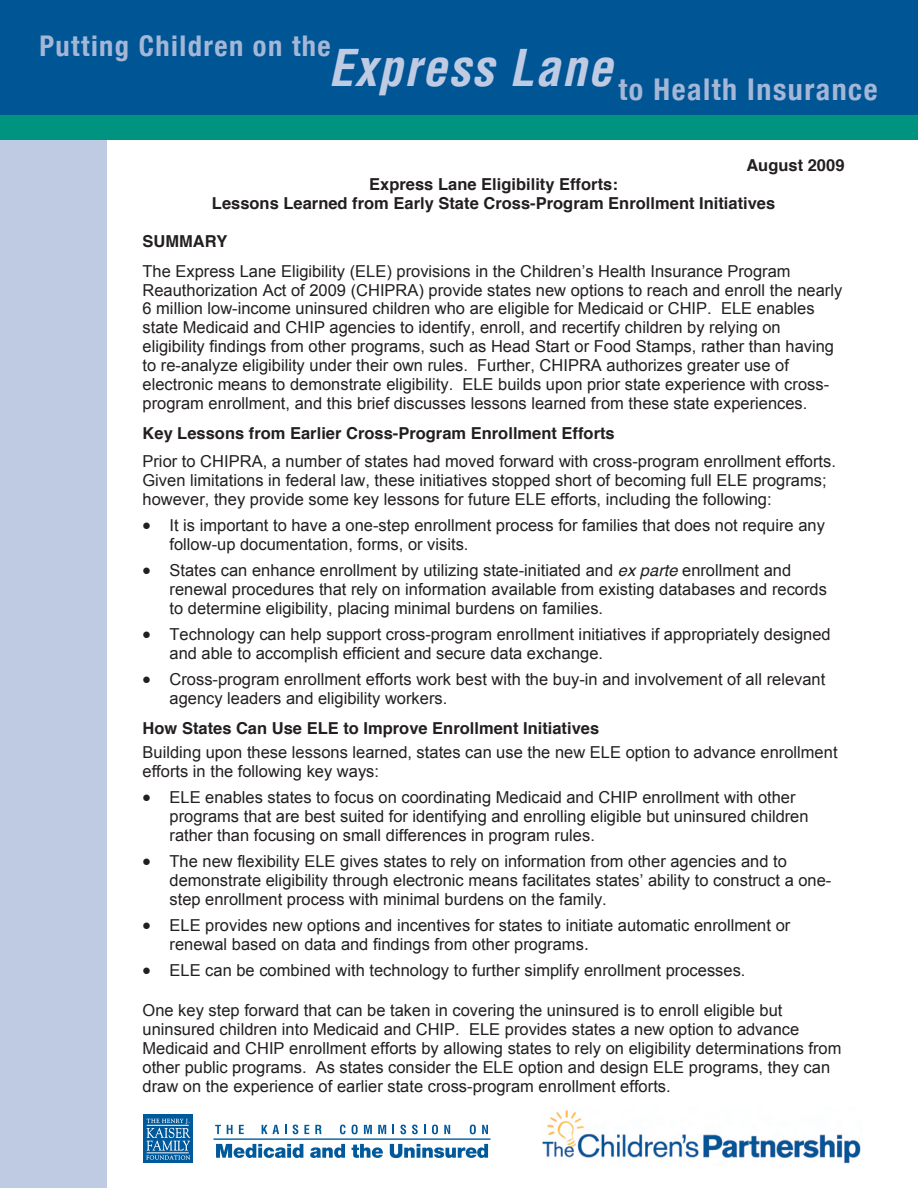
<style>
.page{position:relative;width:918px;height:1188px;background:#fff}
.page>*{position:absolute;margin:0;border:0;box-sizing:border-box;transform-origin:0 0}
.t1{font:700 condensed 30px "Helvetica Neue";letter-spacing:.05em;color:#a4b7d7}
.t2{font:700 condensed 28.5px "Helvetica Neue";letter-spacing:.05em;color:#a4b7d7}
.t3{font:16.5px/19px "Arial";color:#231f20}
.t4{font:700 16.5px/19px "Helvetica";color:#231f20;text-align:center}
.s1{font-family:"Helvetica";font-style:italic}
</style>
<div class="page">
<div style="left:1px;top:135px;width:106px;height:1053px;background:#bfcbe3"></div>
<div style="left:0;top:0;width:918px;height:117px;background:#005595"></div>
<div style="left:0;top:115px;width:918px;height:25px;background:#00937f"></div>
<svg style="left:215px;top:1125px;width:6px;height:9px"></svg>
<svg style="left:227px;top:1125px;width:6px;height:9px"></svg>
<svg style="left:239px;top:1125px;width:5px;height:9px"></svg>
<svg style="left:262px;top:1125px;width:17px;height:9px"></svg>
<svg style="left:285px;top:1125px;width:2px;height:9px"></svg>
<svg style="left:293px;top:1125px;width:5px;height:9px"></svg>
<svg style="left:304px;top:1125px;width:5px;height:9px"></svg>
<svg style="left:315px;top:1125px;width:7px;height:9px"></svg>
<svg style="left:340px;top:1125px;width:6px;height:9px"></svg>
<svg style="left:352px;top:1125px;width:6px;height:9px"></svg>
<svg style="left:364px;top:1125px;width:8px;height:9px"></svg>
<svg style="left:378px;top:1125px;width:8px;height:9px"></svg>
<svg style="left:400px;top:1125px;width:6px;height:9px"></svg>
<svg style="left:412px;top:1125px;width:6px;height:9px"></svg>
<svg style="left:424px;top:1125px;width:2px;height:9px"></svg>
<svg style="left:432px;top:1125px;width:6px;height:9px"></svg>
<svg style="left:444px;top:1125px;width:6px;height:9px"></svg>
<svg style="left:470px;top:1125px;width:6px;height:9px"></svg>
<svg style="left:482px;top:1125px;width:6px;height:9px"></svg>
<svg style="left:216px;top:1144px;width:87px;height:14px"></svg>
<svg style="left:310px;top:1144px;width:35px;height:14px"></svg>
<svg style="left:352px;top:1144px;width:31px;height:14px"></svg>
<svg style="left:390px;top:1144px;width:98px;height:14px"></svg>
<div style="left:143px;top:1114px;width:49px;height:49px;background:#00599b"></div>
<svg style="left:146px;top:1119px;width:44px;height:41px"></svg>
<hr style="left:147px;top:1125px;width:42px;height:1px;background:#fff">
<hr style="left:147px;top:1153px;width:42px;height:1px;background:#fff">
<hr style="left:213px;top:1138px;width:278px;height:2px;background:#00599b">
<img style="left:542px;top:1110px;width:319px;height:54px">
<h2 class="t2" style="left:39px;top:29px;width:293px">Putting Children on the</h2>
<h1 class="t1" style="left:328px;top:72px;width:551px"><sup>Express</sup> <sup>Lane</sup>to Health Insurance</h1>
<p class="t4" style="left:746px;top:156px;width:100px">August 2009</p>
<p class="t4" style="left:212px;top:175px;width:565px">Express Lane Eligibility Efforts:<br>Lessons Learned from Early State Cross-Program Enrollment Initiatives</p>
<p class="t4" style="left:142px;top:232px;width:87px">SUMMARY</p>
<p class="t3" style="left:142px;top:261px;width:701px">The Express Lane Eligibility (ELE) provisions in the Children’s Health Insurance Program Reauthorization Act of 2009 (CHIPRA) provide states new options to reach and enroll the nearly 6 million low-income uninsured children who are eligible for Medicaid or CHIP. ELE enables state Medicaid and CHIP agencies to identify, enroll, and recertify children by relying on eligibility findings from other programs, such as Head Start or Food Stamps, rather than having to re-analyze eligibility under their own rules. Further, CHIPRA authorizes greater use of electronic means to demonstrate eligibility. ELE builds upon prior state experience with cross&shy;program enrollment, and this brief discusses lessons learned from these state experiences.</p>
<p class="t4" style="left:142px;top:424px;width:474px">Key Lessons from Earlier Cross-Program Enrollment Efforts</p>
<p class="t3" style="left:142px;top:452px;width:695px">Prior to CHIPRA, a number of states had moved forward with cross-program enrollment efforts.<br>Given limitations in federal law, these initiatives stopped short of becoming full ELE programs; however, they provide some key lessons for future ELE efforts, including the following:</p>
<p class="t3" style="left:170px;top:516px;width:657px;text-indent:-27px">• It is important to have a one-step enrollment process for families that does not require any follow-up documentation, forms, or visits.</p>
<p class="t3" style="left:170px;top:561px;width:659px;text-indent:-27px">• States can enhance enrollment by utilizing state-initiated and <span class="s1">ex parte</span> enrollment and renewal procedures that rely on information available from existing databases and records to determine eligibility, placing minimal burdens on families.</p>
<p class="t3" style="left:170px;top:625px;width:663px;text-indent:-27px">• Technology can help support cross-program enrollment initiatives if appropriately designed and able to accomplish efficient and secure data exchange.</p>
<p class="t3" style="left:170px;top:670px;width:657px;text-indent:-27px">• Cross-program enrollment efforts work best with the buy-in and involvement of all relevant agency leaders and eligibility workers.</p>
<p class="t4" style="left:143px;top:719px;width:458px">How States Can Use ELE to Improve Enrollment Initiatives</p>
<p class="t3" style="left:143px;top:743px;width:697px">Building upon these lessons learned, states can use the new ELE option to advance enrollment efforts in the following key ways:</p>
<p class="t3" style="left:170px;top:788px;width:641px;text-indent:-27px">• ELE enables states to focus on coordinating Medicaid and CHIP enrollment with other programs that are best suited for identifying and enrolling eligible but uninsured children rather than focusing on small differences in program rules.</p>
<p class="t3" style="left:170px;top:852px;width:663px;text-indent:-27px">• The new flexibility ELE gives states to rely on information from other agencies and to demonstrate eligibility through electronic means facilitates states’ ability to construct a one&shy;step enrollment process with minimal burdens on the family.</p>
<p class="t3" style="left:170px;top:916px;width:622px;text-indent:-27px">• ELE provides new options and incentives for states to initiate automatic enrollment or renewal based on data and findings from other programs<span class="s1">.</span></p>
<p class="t3" style="left:142px;top:961px;width:605px">• ELE can be combined with technology to further simplify enrollment processes.</p>
<p class="t3" style="left:143px;top:1001px;width:701px">One key step forward that can be taken in covering the uninsured is to enroll eligible but uninsured children into Medicaid and CHIP. ELE provides states a new option to advance Medicaid and CHIP enrollment efforts by allowing states to rely on eligibility determinations from other public programs. As states consider the ELE option and design ELE programs, they can draw on the experience of earlier state cross-program enrollment efforts.</p>
</div>
